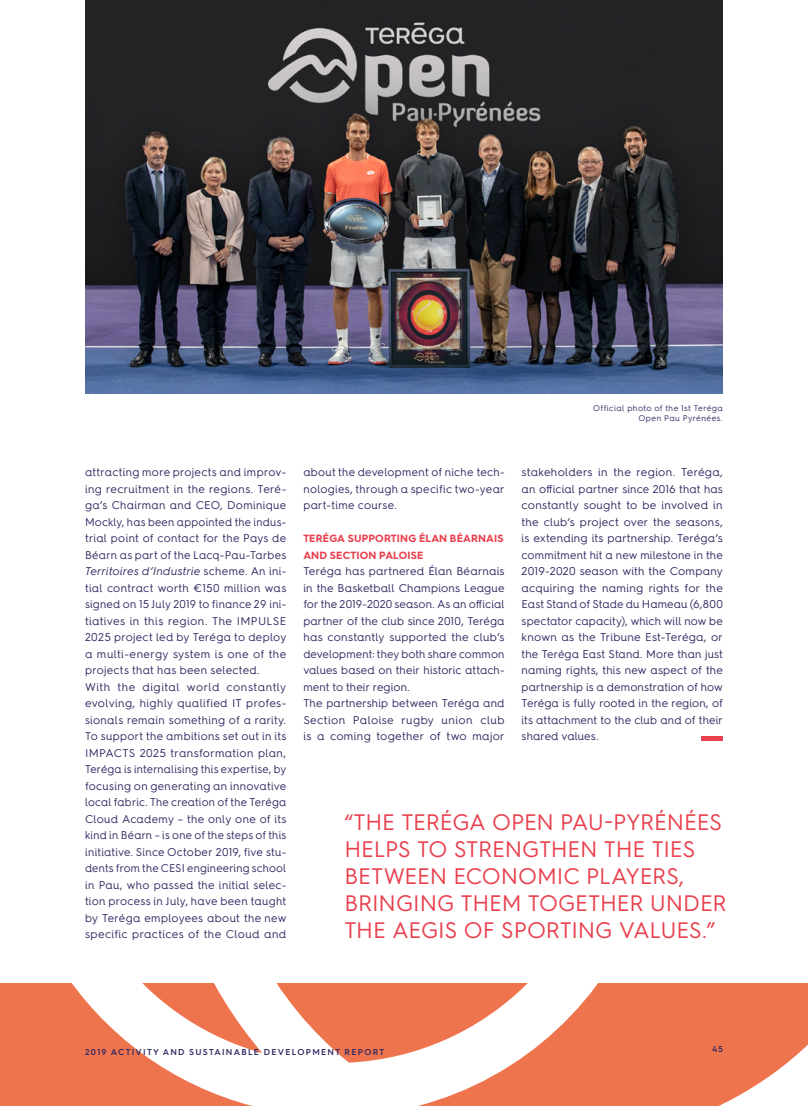
<style>
.page{position:relative;width:808px;height:1106px;background:#fff}
.page>*{position:absolute;margin:0;border:0;box-sizing:border-box;transform-origin:0 0}
.t1{font:22.5px/27px "Hurme Geometric Sans 4";letter-spacing:-.015em;color:#e9414f}
.t2{font:11.25px/16.5px "Hurme Geometric Sans 4";letter-spacing:.015em;color:#2f2a62}
.t3{font:700 10.5px/16.5px "Hurme Geometric Sans 4";letter-spacing:.02em;color:#e9414f}
.t4{font:600 8.55px "Hurme Geometric Sans 4";letter-spacing:.15em;color:#2f2a62}
.t5{font:8.25px/10.5px "Hurme Geometric Sans 4";letter-spacing:.05em;color:#2f2a62;text-align:right}
.s1{font-style:italic}
</style>
<div class="page">
<svg style="left:0;top:983px;width:808px;height:123px;fill:#ee744d"></svg>
<img style="left:85px;top:0;width:638px;height:393px">
<hr style="left:702px;top:736px;width:21px;height:4px;background:#e9414f">
<p class="t5" style="left:593px;top:402px;width:131px">Official photo of the 1st Teréga<br>Open Pau Pyrénées.</p>
<p class="t2" style="left:85px;top:463px;width:203px">attracting more projects and improv&shy;ing recruitment in the regions. Teré&shy;ga’s Chairman and CEO, Dominique Mockly, has been appointed the indus&shy;trial point of contact for the Pays de Béarn as part of the Lacq-Pau-Tarbes <span class="s1">Territoires d’Industrie</span> scheme. An ini&shy;tial contract worth €150 million was signed on 15 July 2019 to finance 29 ini&shy;tiatives in this region. The IMPULSE 2025 project led by Teréga to deploy a multi-energy system is one of the projects that has been selected.<br>With the digital world constantly evolving, highly qualified IT profes&shy;sionals remain something of a rarity.<br>To support the ambitions set out in its IMPACTS 2025 transformation plan, Teréga is internalising this expertise, by focusing on generating an innovative local fabric. The creation of the Teréga Cloud Academy – the only one of its kind in Béarn – is one of the steps of this initiative. Since October 2019, five stu&shy;dents from the CESI engineering school in Pau, who passed the initial selec&shy;tion process in July, have been taught by Teréga employees about the new specific practices of the Cloud and</p>
<p class="t2" style="left:303px;top:463px;width:203px;text-align:justify">about the development of niche tech&shy;nologies, through a specific two-year part-time course.</p>
<p class="t2" style="left:522px;top:463px;width:203px;text-align:justify">stakeholders in the region. Teréga, an official partner since 2016 that has constantly sought to be involved in the club’s project over the seasons, is extending its partnership. Teréga’s commitment hit a new milestone in the 2019-2020 season with the Company acquiring the naming rights for the East Stand of Stade du Hameau (6,800 spectator capacity), which will now be known as the Tribune Est-Teréga, or the Teréga East Stand. More than just naming rights, this new aspect of the partnership is a demonstration of how Teréga is fully rooted in the region, of its attachment to the club and of their shared values.</p>
<p class="t3" style="left:303px;top:530px;width:202px">TERÉGA SUPPORTING ÉLAN BÉARNAIS<br>AND SECTION PALOISE</p>
<p class="t2" style="left:303px;top:562px;width:203px">Teréga has partnered Élan Béarnais in the Basketball Champions League for the 2019-2020 season. As an official partner of the club since 2010, Teréga has constantly supported the club’s development: they both share common values based on their historic attach&shy;ment to their region.<br>The partnership between Teréga and Section Paloise rugby union club is a coming together of two major</p>
<h1 class="t1" style="left:344px;top:808px;width:384px">“THE TERÉGA OPEN PAU-PYRÉNÉES<br>HELPS TO STRENGTHEN THE TIES<br>BETWEEN ECONOMIC PLAYERS,<br>BRINGING THEM TOGETHER UNDER<br>THE AEGIS OF SPORTING VALUES.”</h1>
<p class="t4" style="left:85px;top:1045px;width:301px">2019 ACTIVITY AND SUSTAINABLE DEVELOPMENT REPORT</p>
<p class="t4" style="left:712px;top:1043px;width:12px">45</p>
</div>
